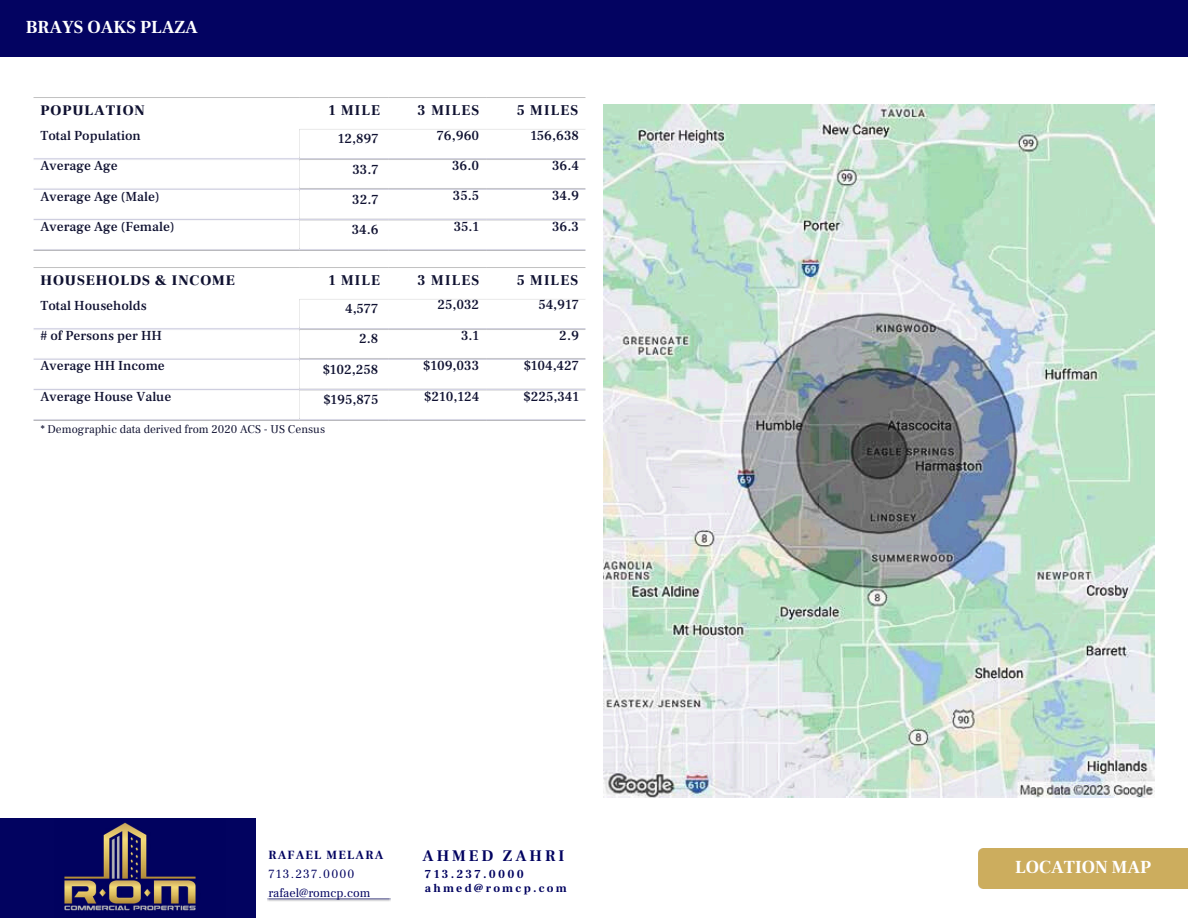
<style>
.page{position:relative;width:1188px;height:918px;background:#fff}
.page>*{position:absolute;margin:0;border:0;box-sizing:border-box;transform-origin:0 0}
.t1{font:700 18px "Frank Ruhl Libre";color:#fff}
.t2{font:700 15.9px "Frank Ruhl Libre";letter-spacing:.185em;color:#020360}
.t3{font:700 14.7px "Frank Ruhl Libre";letter-spacing:.075em;color:#0f1131}
.t4{font:900 14.7px "Frank Ruhl Libre";letter-spacing:.065em;color:#0f1131}
.t5{font:500 13.5px "Frank Ruhl Libre";color:#0f1131}
.t6{font:12.45px "Frank Ruhl Libre";color:#020360}
.t7{font:700 12.3px/19.2px "Frank Ruhl Libre";letter-spacing:.095em;color:#020360}
.t8{font:700 11.85px/13.8px "Frank Ruhl Libre";letter-spacing:.185em;color:#020360}
.t9{font:11.55px "Frank Ruhl Libre";color:#0f1131}
.s1{font-weight:400}
</style>
<div class="page">
<img style="left:604px;top:104px;width:551px;height:693px">
<img style="left:268px;top:899px;width:122px;height:2px">
<div style="left:0;top:0;width:1188px;height:56px;background:#030361"></div>
<div style="left:978px;top:848px;width:210px;height:41px;background:#ccad5e"></div>
<div style="left:0;top:818px;width:255px;height:100px;background:#020360"></div>
<img style="left:64px;top:822px;width:132px;height:89px">
<h3 class="t1" style="left:26px;top:15px;width:174px">BRAYS OAKS PLAZA</h3>
<h1 class="t4" style="left:40px;top:101px;width:106px">POPULATION</h1>
<h1 class="t5" style="left:40px;top:127px;width:102px">Total Population</h1>
<h1 class="t5" style="left:40px;top:157px;width:79px">Average Age</h1>
<h1 class="t5" style="left:40px;top:188px;width:121px">Average Age (Male)</h1>
<h1 class="t5" style="left:40px;top:218px;width:136px">Average Age (Female)</h1>
<p class="t4" style="left:40px;top:271px;width:196px">HOUSEHOLDS &amp; INCOME</p>
<p class="t5" style="left:40px;top:297px;width:108px">Total Households</p>
<p class="t5" style="left:40px;top:327px;width:123px"># of Persons per HH</p>
<p class="t5" style="left:40px;top:357px;width:126px">Average HH Income</p>
<p class="t5" style="left:40px;top:388px;width:132px">Average House Value</p>
<h2 class="t3" style="left:328px;top:101px;width:53px">1 MILE</h2>
<h2 class="t5" style="left:338px;top:130px;width:42px">12,897</h2>
<h2 class="t5" style="left:352px;top:161px;width:28px">33.7</h2>
<h2 class="t5" style="left:352px;top:191px;width:28px">32.7</h2>
<h2 class="t5" style="left:352px;top:221px;width:29px">34.6</h2>
<h4 class="t3" style="left:328px;top:271px;width:53px">1 MILE</h4>
<h4 class="t5" style="left:345px;top:300px;width:35px">4,577</h4>
<h4 class="t5" style="left:359px;top:331px;width:21px">2.8</h4>
<h4 class="t5" style="left:323px;top:361px;width:57px">$102,258</h4>
<h4 class="t5" style="left:323px;top:391px;width:57px">$195,875</h4>
<h4 class="t9" style="left:41px;top:422px;width:286px">* Demographic data derived from 2020 ACS - US Census</h4>
<h3 class="t3" style="left:418px;top:101px;width:63px">3 MILES</h3>
<h3 class="t5" style="left:437px;top:127px;width:44px">76,960</h3>
<h3 class="t5" style="left:452px;top:157px;width:29px">36.0</h3>
<h3 class="t5" style="left:453px;top:187px;width:28px">35.5</h3>
<h3 class="t5" style="left:454px;top:218px;width:27px">35.1</h3>
<h4 class="t3" style="left:418px;top:271px;width:63px">3 MILES</h4>
<h4 class="t5" style="left:437px;top:297px;width:43px">25,032</h4>
<h4 class="t5" style="left:461px;top:327px;width:20px">3.1</h4>
<h4 class="t5" style="left:423px;top:357px;width:58px">$109,033</h4>
<h4 class="t5" style="left:424px;top:388px;width:56px">$210,124</h4>
<p class="t3" style="left:517px;top:101px;width:63px">5 MILES</p>
<p class="t5" style="left:530px;top:127px;width:50px">156,638</p>
<p class="t5" style="left:552px;top:157px;width:29px">36.4</p>
<p class="t5" style="left:552px;top:187px;width:29px">34.9</p>
<p class="t5" style="left:552px;top:218px;width:29px">36.3</p>
<h3 class="t3" style="left:517px;top:271px;width:63px">5 MILES</h3>
<h3 class="t5" style="left:538px;top:297px;width:42px">54,917</h3>
<h3 class="t5" style="left:559px;top:327px;width:21px">2.9</h3>
<h3 class="t5" style="left:524px;top:357px;width:57px">$104,427</h3>
<h3 class="t5" style="left:524px;top:388px;width:57px">$225,341</h3>
<p class="t7" style="left:268px;top:846px;width:117px">RAFAEL MELARA<br><span class="s1">713.237.0000</span></p>
<p class="t6" style="left:268px;top:885px;width:104px">rafael@romcp.com</p>
<p class="t2" style="left:423px;top:846px;width:143px">AHMED ZAHRI</p>
<p class="t8" style="left:425px;top:868px;width:143px">713.237.0000 ahmed@romcp.com</p>
<h3 class="t1" style="left:1015px;top:856px;width:138px">LOCATION MAP</h3>
</div>
